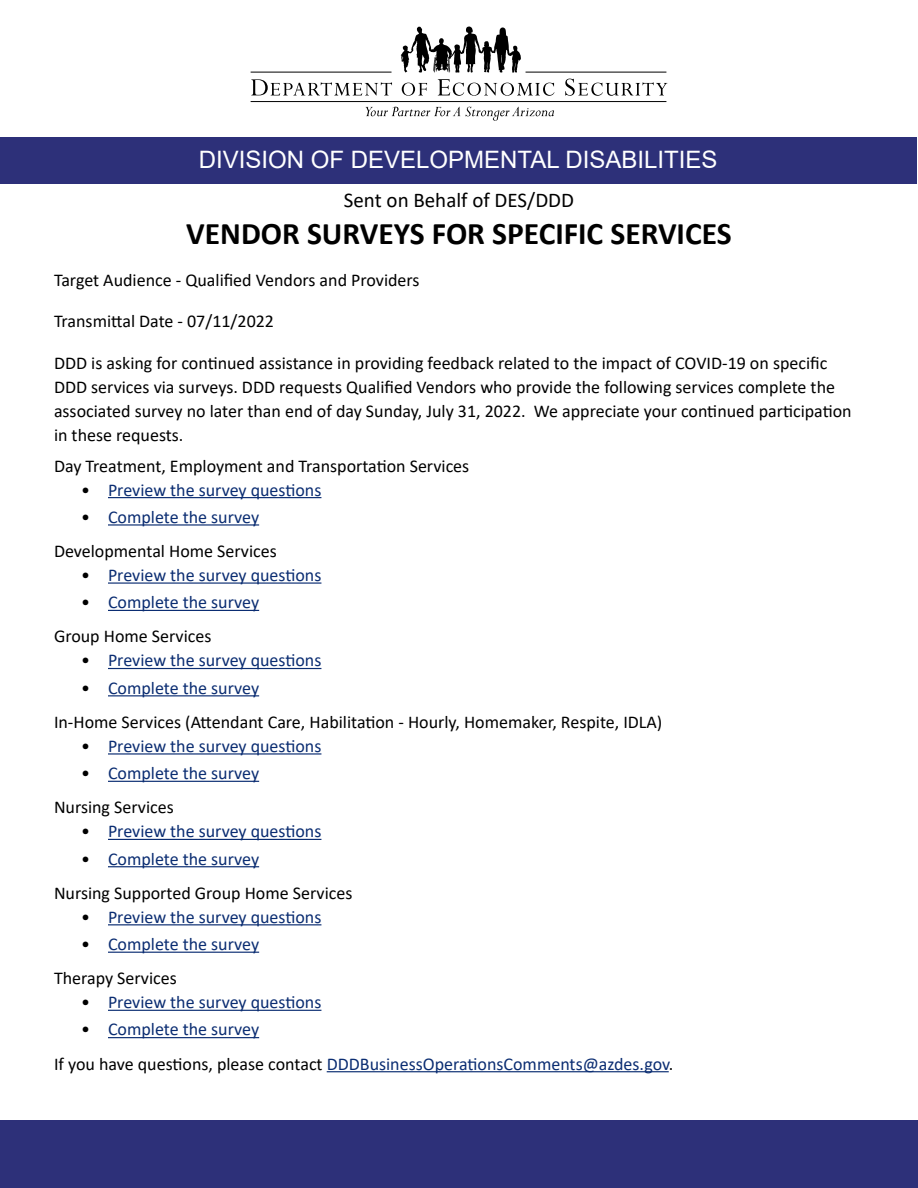
<style>
.page{position:relative;width:918px;height:1188px;background:#fff}
.page>*{position:absolute;margin:0;border:0;box-sizing:border-box;transform-origin:0 0}
.t1{font:700 31.5px "Calibri";color:#000}
.t2{font:24px "Arial";color:#fff}
.t3{font:21px "Calibri";color:#000}
.t4{font:18px/34px "Calibri";color:#000}
.t5{font:18px/34px "Calibri";color:#0b2d72}
.s1{color:#000}
.s2{color:#0b2d72}
</style>
<div class="page">
<div style="left:0;top:1120px;width:918px;height:68px;background:#2d3079"></div>
<div style="left:1px;top:138px;width:916px;height:46px;background:#2d3079"></div>
<svg style="left:251px;top:79px;width:141px;height:16px"></svg>
<svg style="left:366px;top:107px;width:188px;height:14px"></svg>
<svg style="left:401px;top:27px;width:120px;height:46px"></svg>
<svg style="left:402px;top:83px;width:25px;height:13px"></svg>
<svg style="left:438px;top:79px;width:116px;height:17px"></svg>
<svg style="left:565px;top:79px;width:102px;height:17px"></svg>
<hr style="left:251px;top:72px;width:141px;height:1px;background:#000">
<hr style="left:526px;top:72px;width:140px;height:1px;background:#000">
<hr style="left:251px;top:101px;width:415px;height:1px;background:#000">
<hr style="left:108px;top:497px;width:213px;height:1px;background:#0b2d72">
<hr style="left:108px;top:524px;width:151px;height:2px;background:#0b2d72">
<hr style="left:108px;top:582px;width:213px;height:2px;background:#0b2d72">
<hr style="left:108px;top:610px;width:151px;height:1px;background:#0b2d72">
<hr style="left:108px;top:668px;width:213px;height:1px;background:#0b2d72">
<hr style="left:108px;top:695px;width:151px;height:1px;background:#0b2d72">
<hr style="left:108px;top:753px;width:213px;height:2px;background:#0b2d72">
<hr style="left:108px;top:781px;width:151px;height:1px;background:#0b2d72">
<hr style="left:108px;top:839px;width:213px;height:1px;background:#0b2d72">
<hr style="left:108px;top:866px;width:151px;height:1px;background:#0b2d72">
<hr style="left:108px;top:924px;width:213px;height:1px;background:#0b2d72">
<hr style="left:108px;top:952px;width:151px;height:1px;background:#0b2d72">
<hr style="left:108px;top:1010px;width:213px;height:1px;background:#0b2d72">
<hr style="left:108px;top:1037px;width:151px;height:1px;background:#0b2d72">
<hr style="left:327px;top:1071px;width:342px;height:1px;background:#0b2d72">
<h2 class="t2" style="left:199px;top:143px;width:520px">DIVISION OF DEVELOPMENTAL DISABILITIES</h2>
<p class="t3" style="left:344px;top:185px;width:232px">Sent on Behalf of DES/DDD</p>
<h1 class="t1" style="left:186px;top:212px;width:547px">VENDOR SURVEYS FOR SPECIFIC SERVICES</h1>
<p class="t4" style="left:54px;top:262px;width:367px">Target Audience - Qualified Vendors and Providers</p>
<p class="t4" style="left:54px;top:304px;width:222px">Transmittal Date - 07/11/2022</p>
<p class="t4" style="left:54px;top:350px;width:799px;line-height:24px">DDD is asking for continued assistance in providing feedback related to the impact of COVID-19 on specific DDD services via surveys. DDD requests Qualified Vendors who provide the following services complete the associated survey no later than end of day Sunday, July 31, 2022. We appreciate your continued participation in these requests.</p>
<p class="t4" style="left:54px;top:448px;width:417px">Day Treatment, Employment and Transportation Services</p>
<p class="t5" style="left:81px;top:472px;width:242px"><span class="s1">•</span> Preview the survey questions</p>
<p class="t4" style="left:54px;top:499px;width:224px;text-align:center">• <span class="s2">Complete the survey<br></span>Developmental Home Services</p>
<p class="t5" style="left:81px;top:558px;width:242px"><span class="s1">•</span> Preview the survey questions</p>
<p class="t4" style="left:54px;top:585px;width:207px;text-indent:27px">• <span class="s2">Complete the survey<br></span>Group Home Services</p>
<p class="t5" style="left:81px;top:643px;width:242px"><span class="s1">•</span> Preview the survey questions</p>
<p class="t4" style="left:54px;top:670px;width:610px;text-indent:27px">• <span class="s2">Complete the survey<br></span>In-Home Services (Attendant Care, Habilitation - Hourly, Homemaker, Respite, IDLA)</p>
<p class="t5" style="left:81px;top:728px;width:242px"><span class="s1">•</span> Preview the survey questions</p>
<p class="t5" style="left:54px;top:756px;width:207px;text-indent:27px"><span class="s1">•</span> Complete the survey<br><span class="s1">Nursing Services</span></p>
<p class="t5" style="left:81px;top:814px;width:242px"><span class="s1">•</span> Preview the survey questions</p>
<p class="t4" style="left:54px;top:841px;width:300px;text-indent:27px">• <span class="s2">Complete the survey<br></span>Nursing Supported Group Home Services</p>
<p class="t5" style="left:81px;top:899px;width:242px"><span class="s1">•</span> Preview the survey questions</p>
<p class="t5" style="left:54px;top:927px;width:207px;text-indent:27px"><span class="s1">•</span> Complete the survey<br><span class="s1">Therapy Services</span></p>
<p class="t5" style="left:81px;top:985px;width:242px"><span class="s1">•</span> Preview the survey questions</p>
<p class="t5" style="left:54px;top:1012px;width:621px;text-indent:27px"><span class="s1">•</span> Complete the survey<br><span class="s1">If you have questions, please contact</span> DDDBusinessOperationsComments@azdes.gov<span class="s1">.</span></p>
</div>
